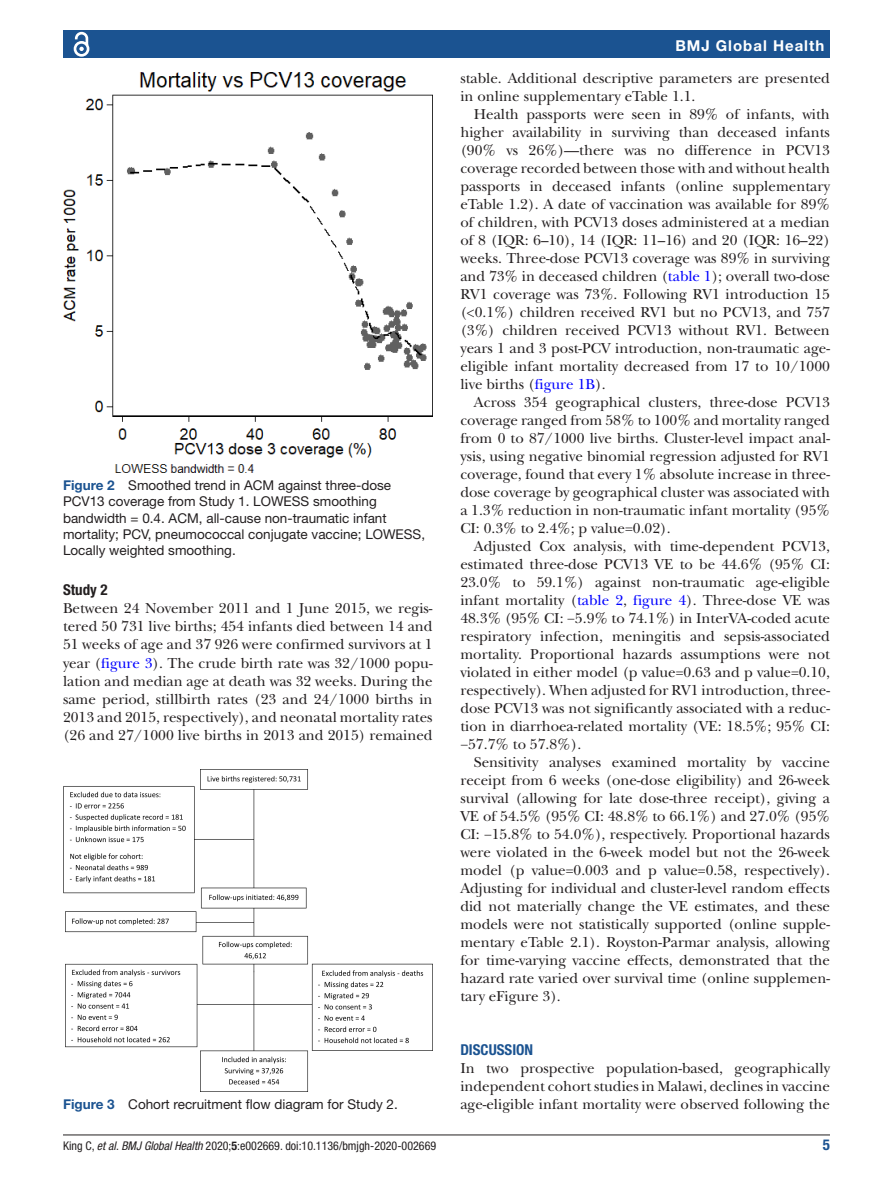
<style>
.page{position:relative;width:893px;height:1191px;background:#fff}
.page>*{position:absolute;margin:0;border:0;box-sizing:border-box;transform-origin:0 0}
.t1{font:15px/18px "New Baskerville";color:#231f20;text-align:justify}
.t2{font:700 15px "Helvetica Neue LT Std";letter-spacing:.065em;color:#fff}
.t3{font:700 condensed 15px "Helvetica Neue LT Std";color:#1b5391}
.t4{font:700 condensed 15px "Helvetica Neue LT Std";color:#231f20}
.t5{font:13.5px/16.2px "Helvetica Neue LT Std";color:#231f20}
.t6{font:condensed 12px "Helvetica Neue LT Std";color:#231f20}
.s1{font-weight:700;color:#1b5391}
.s2{color:#00f}
.s3{font-style:italic}
.s4{font-weight:700}
</style>
<div class="page">
<hr style="left:63px;top:1134px;width:767px;height:1px;background:#231f20">
<div style="left:63px;top:31px;width:767px;height:27px;background:#1b5391"></div>
<svg style="left:73px;top:31px;width:17px;height:26px"></svg>
<img style="left:63px;top:73px;width:370px;height:399px">
<img style="left:63px;top:769px;width:370px;height:322px">
<p class="t5" style="left:63px;top:477px;width:364px"><span class="s1">Figure 2</span> Smoothed trend in ACM against three-dose PCV13 coverage from Study 1. LOWESS smoothing bandwidth = 0.4. ACM, all-cause non-traumatic infant mortality; PCV, pneumococcal conjugate vaccine; LOWESS, Locally weighted smoothing.</p>
<p class="t4" style="left:63px;top:581px;width:46px">Study 2</p>
<p class="t1" style="left:63px;top:599px;width:371px">Between 24 November 2011 and 1 June 2015, we regis&shy;tered 50 731 live births; 454 infants died between 14 and 51 weeks of age and 37 926 were confirmed survivors at 1 year (<span class="s2">figure 3</span>). The crude birth rate was 32/1000 popu&shy;lation and median age at death was 32 weeks. During the same period, stillbirth rates (23 and 24/1000 births in 2013 and 2015, respectively), and neonatal mortality rates (26 and 27/1000 live births in 2013 and 2015) remained</p>
<p class="t5" style="left:63px;top:1096px;width:336px"><span class="s1">Figure 3</span> Cohort recruitment flow diagram for Study 2.</p>
<p class="t2" style="left:675px;top:36px;width:150px">BMJ Global Health</p>
<p class="t1" style="left:460px;top:69px;width:371px">stable. Additional descriptive parameters are presented in online supplementary eTable 1.1.</p>
<p class="t1" style="left:460px;top:105px;width:371px;text-indent:14px">Health passports were seen in 89% of infants, with higher availability in surviving than deceased infants (90% vs 26%)—there was no difference in PCV13 coverage recorded between those with and without health passports in deceased infants (online supplementary eTable 1.2). A date of vaccination was available for 89% of children, with PCV13 doses administered at a median of 8 (IQR: 6–10), 14 (IQR: 11–16) and 20 (IQR: 16–22) weeks. Three-dose PCV13 coverage was 89% in surviving and 73% in deceased children (<span class="s2">table 1</span>); overall two-dose RV1 coverage was 73%. Following RV1 introduction 15 (&lt;0.1%) children received RV1 but no PCV13, and 757 (3%) children received PCV13 without RV1. Between years 1 and 3 post-PCV introduction, non-traumatic age&shy;eligible infant mortality decreased from 17 to 10/1000 live births (<span class="s2">figure 1B</span>).</p>
<p class="t1" style="left:460px;top:393px;width:371px;text-indent:14px">Across 354 geographical clusters, three-dose PCV13 coverage ranged from 58% to 100% and mortality ranged from 0 to 87/1000 live births. Cluster-level impact anal&shy;ysis, using negative binomial regression adjusted for RV1 coverage, found that every 1% absolute increase in three&shy;dose coverage by geographical cluster was associated with a 1.3% reduction in non-traumatic infant mortality (95% CI: 0.3% to 2.4%; p value=0.02).</p>
<p class="t1" style="left:460px;top:537px;width:371px;text-indent:14px">Adjusted Cox analysis, with time-dependent PCV13, estimated three-dose PCV13 VE to be 44.6% (95% CI:<br>23.0% to 59.1%) against non-traumatic age-eligible infant mortality (<span class="s2">table 2</span>, <span class="s2">figure 4</span>). Three-dose VE was 48.3% (95% CI: −5.9% to 74.1%) in InterVA-coded acute respiratory infection, meningitis and sepsis-associated mortality. Proportional hazards assumptions were not violated in either model (p value=0.63 and p value=0.10, respectively). When adjusted for RV1 introduction, three&shy;dose PCV13 was not significantly associated with a reduc&shy;tion in diarrhoea-related mortality (VE: 18.5%; 95% CI: −57.7% to 57.8%).</p>
<p class="t1" style="left:460px;top:753px;width:371px;text-indent:14px">Sensitivity analyses examined mortality by vaccine receipt from 6 weeks (one-dose eligibility) and 26-week survival (allowing for late dose-three receipt), giving a VE of 54.5% (95% CI: 48.8% to 66.1%) and 27.0% (95% CI: −15.8% to 54.0%), respectively. Proportional hazards were violated in the 6-week model but not the 26-week model (p value=0.003 and p value=0.58, respectively).<br>Adjusting for individual and cluster-level random effects did not materially change the VE estimates, and these models were not statistically supported (online supple&shy;mentary eTable 2.1). Royston-Parmar analysis, allowing for time-varying vaccine effects, demonstrated that the hazard rate varied over survival time (online supplemen&shy;tary eFigure 3).</p>
<p class="t3" style="left:460px;top:1041px;width:74px">DISCUSSION</p>
<p class="t1" style="left:460px;top:1059px;width:371px">In two prospective population-based, geographically independent cohort studies in Malawi, declines in vaccine age-eligible infant mortality were observed following the</p>
<p class="t6" style="left:63px;top:1138px;width:375px">King C, <span class="s3">et al</span>. <span class="s3">BMJ Global Health</span> 2020;<span class="s4">5</span>:e002669. doi:10.1136/bmjgh-2020-002669</p>
<p class="t3" style="left:823px;top:1135px;width:9px">5</p>
</div>
